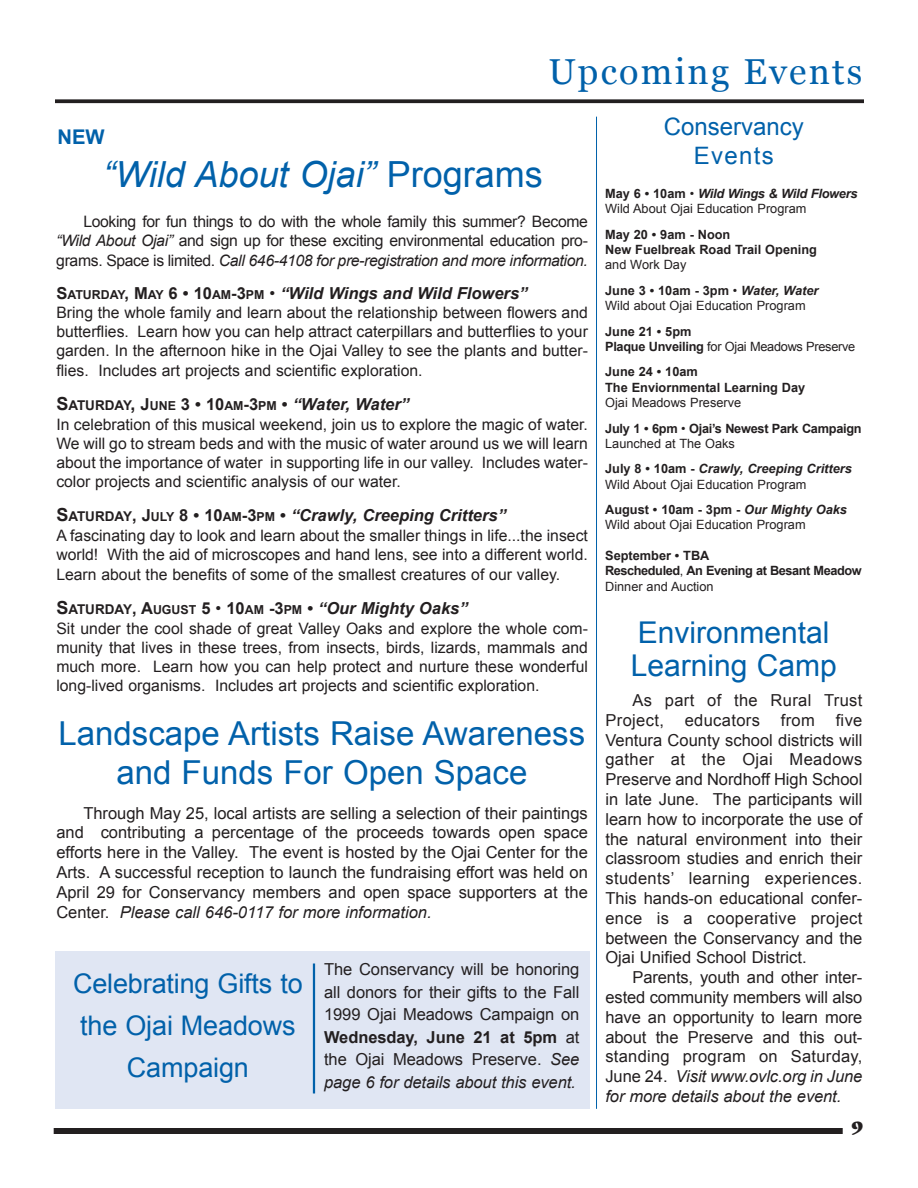
<style>
.page{position:relative;width:918px;height:1188px;background:#fff}
.page>*{position:absolute;margin:0;border:0;box-sizing:border-box;transform-origin:0 0}
.t1{font:italic 36px "Arial";color:#0161aa}
.t2{font:36px "Georgia";letter-spacing:.06em;color:#0161aa}
.t3{font:33px/39.6px "Arial";color:#0161aa;text-align:center}
.t4{font:30px/33px "Arial";color:#0161aa}
.t5{font:27px/42px "Arial";letter-spacing:-.005em;color:#0161aa;text-align:center}
.t6{font:24px/28.8px "Arial";color:#0161aa;text-align:center}
.t7{font:700 20.25px "Arial";color:#0161aa}
.t8{font:900 18px "Garamond";color:#231f20}
.t9{font:16.5px/19.8px "Arial";color:#231f20;text-align:justify}
.t10{font:italic 700 16.5px "Arial";color:#231f20}
.t11{font:16.5px/19.8px "Arial";letter-spacing:.02em;color:#231f20}
.t12{font:15.75px/18.9px "Arial";color:#231f20;text-align:justify}
.t13{font:12.75px/15.3px "Arial";color:#231f20}
.t14{font:700 12.75px/15.3px "Arial";color:#231f20}
.t15{font:700 12.75px/15.3px "Arial";letter-spacing:-.035em;color:#231f20}
.t16{font:700 12.75px/25.5px "Arial";letter-spacing:-.02em;color:#231f20}
.t17{font:italic 700 12.75px/25.5px "Arial";color:#231f20}
.s1{font-style:normal}
.s2{font-style:italic}
.s3{font-style:normal;font-size:12.3px}
.s4{font-weight:400;font-style:normal}
.s5{font-style:normal;font-size:18px}
.s6{font-style:normal;font-size:13.5px}
.s7{font-weight:700}
.s8{font-weight:700;font-style:italic}
.s9{font-weight:400}
</style>
<div class="page">
<div style="left:55px;top:951px;width:534px;height:158px;background:#e0e6f3"></div>
<div style="left:54px;top:1128px;width:789px;height:6px;background:#231f20"></div>
<svg style="left:55px;top:99px;width:809px;height:4px;background:#373334"></svg>
<hr style="left:313px;top:964px;width:2px;height:129px;background:#0161aa">
<hr style="left:596px;top:117px;width:1px;height:992px;background:#0161aa">
<h1 class="t2" style="left:549px;top:51px;width:315px">Upcoming Events</h1>
<p class="t7" style="left:57px;top:126px;width:49px">NEW</p>
<h1 class="t1" style="left:103px;top:155px;width:441px">“Wild About Ojai” <span class="s1">Programs</span></h1>
<p class="t12" style="left:56px;top:212px;width:533px;text-indent:27px">Looking for fun things to do with the whole family this summer? Become <span class="s2">“Wild About Ojai”</span> and sign up for these exciting environmental education pro&shy;grams. Space is limited. <span class="s2">Call 646-4108 for pre-registration and more information.</span></p>
<p class="t10" style="left:56px;top:284px;width:473px"><span class="s1">S</span><span class="s3">ATURDAY</span><span class="s1">, M</span><span class="s3">AY</span> <span class="s1">6 • 10</span><span class="s3">AM</span><span class="s1">-3</span><span class="s3">PM</span> <span class="s4">•</span> “Wild Wings and Wild Flowers”</p>
<p class="t12" style="left:56px;top:303px;width:533px">Bring the whole family and learn about the relationship between flowers and butterflies. Learn how you can help attract caterpillars and butterflies to your garden. In the afternoon hike in the Ojai Valley to see the plants and butter&shy;flies. Includes art projects and scientific exploration.</p>
<p class="t10" style="left:56px;top:395px;width:354px"><span class="s5">S</span><span class="s6">ATURDAY</span><span class="s5">,</span> <span class="s1">J</span><span class="s3">UNE</span> <span class="s1">3 • 10</span><span class="s3">AM</span><span class="s1">-3</span><span class="s3">PM</span> <span class="s1">•</span> “Water, Water”</p>
<p class="t12" style="left:56px;top:415px;width:533px">In celebration of this musical weekend, join us to explore the magic of water.<br>We will go to stream beds and with the music of water around us we will learn about the importance of water in supporting life in our valley. Includes water&shy;color projects and scientific analysis of our water.</p>
<p class="t10" style="left:56px;top:506px;width:451px"><span class="s5">S</span><span class="s6">ATURDAY</span><span class="s1">, J</span><span class="s3">ULY</span> <span class="s1">8 • 10</span><span class="s3">AM</span><span class="s1">-3</span><span class="s3">PM</span> <span class="s1">•</span> “Crawly, Creeping Critters”</p>
<p class="t12" style="left:56px;top:526px;width:533px">A fascinating day to look and learn about the smaller things in life...the insect world! With the aid of microscopes and hand lens, see into a different world.<br>Learn about the benefits of some of the smallest creatures of our valley.</p>
<p class="t10" style="left:56px;top:599px;width:413px"><span class="s5">S</span><span class="s6">ATURDAY</span><span class="s1">, A</span><span class="s3">UGUST</span> <span class="s1">5</span> <span class="s4">•</span> <span class="s1">10</span><span class="s3">AM</span> <span class="s1">-3</span><span class="s3">PM</span> <span class="s1">•</span> “Our Mighty Oaks”</p>
<p class="t12" style="left:56px;top:619px;width:533px">Sit under the cool shade of great Valley Oaks and explore the whole com&shy;munity that lives in these trees, from insects, birds, lizards, mammals and much more. Learn how you can help protect and nurture these wonderful long-lived organisms. Includes art projects and scientific exploration.</p>
<h2 class="t3" style="left:59px;top:713px;width:528px">Landscape Artists Raise Awareness and Funds For Open Space</h2>
<p class="t9" style="left:56px;top:803px;width:533px;text-indent:27px">Through May 25, local artists are selling a selection of their paintings and contributing a percentage of the proceeds towards open space efforts here in the Valley. The event is hosted by the Ojai Center for the Arts. A successful reception to launch the fundraising effort was held on April 29 for Conservancy members and open space supporters at the Center. <span class="s2">Please call 646-0117 for more information.</span></p>
<h3 class="t5" style="left:73px;top:963px;width:231px">Celebrating Gifts to the Ojai Meadows<br>Campaign</h3>
<p class="t9" style="left:324px;top:958px;width:257px;line-height:22.5px">The Conservancy will be honoring all donors for their gifts to the Fall 1999 Ojai Meadows Campaign on <span class="s7">Wednesday, June 21 at 5pm</span> at the Ojai Meadows Preserve. <span class="s2">See page 6 for details about this event.</span></p>
<h3 class="t6" style="left:664px;top:112px;width:142px">Conservancy<br>Events</h3>
<p class="t13" style="left:605px;top:186px;width:254px"><span class="s7">May 6 • 10am</span> • <span class="s8">Wild Wings &amp; Wild Flowers<br></span>Wild About Ojai Education Program</p>
<p class="t14" style="left:605px;top:227px;width:213px">May 20 • 9am - Noon<br>New Fuelbreak Road Trail Opening</p>
<p class="t14" style="left:605px;top:252px;width:215px;line-height:25.5px"><span class="s9">and Work Day<br></span>June 3 • 10am - 3pm <span class="s9">•</span> <span class="s2">Water, Water</span></p>
<p class="t13" style="left:605px;top:298px;width:202px">Wild about Ojai Education Program</p>
<p class="t14" style="left:605px;top:324px;width:252px">June 21 • 5pm<br>Plaque Unveiling <span class="s9">for Ojai Meadows Preserve</span></p>
<p class="t14" style="left:605px;top:364px;width:202px">June 24 • 10am<br>The Enviornmental Learning Day</p>
<p class="t16" style="left:605px;top:390px;width:258px"><span class="s9">Ojai Meadows Preserve<br></span>July 1 • 6pm <span class="s9">•</span> Ojai’s Newest Park Campaign</p>
<p class="t17" style="left:605px;top:431px;width:248px"><span class="s4">Launched at The Oaks<br></span><span class="s1">July 8 • 10am -</span> Crawly, Creeping Critters</p>
<p class="t13" style="left:605px;top:471px;width:243px;line-height:25.5px">Wild About Ojai Education Program<br><span class="s7">August • 10am - 3pm -</span> <span class="s8">Our Mighty Oaks</span></p>
<p class="t13" style="left:605px;top:517px;width:202px">Wild about Ojai Education Program</p>
<p class="t15" style="left:605px;top:548px;width:258px">September • TBA<br>Rescheduled<span class="s9">,</span> An Evening at Besant Meadow<br><span class="s9">Dinner and Auction</span></p>
<h3 class="t4" style="left:631px;top:616px;width:207px">Environmental<br>Learning Camp</h3>
<p class="t11" style="left:605px;top:690px;width:259px;text-indent:27px">As part of the Rural Trust<br>Project,</p>
<p class="t9" style="left:605px;top:710px;width:259px;text-indent:230px">five Ventura County school districts will gather at the Ojai Meadows Preserve and Nordhoff High School in late June. The participants will learn how to incorporate the use of the natural environment into their classroom studies and enrich their students’ learning experiences.<br>This hands-on educational confer&shy;ence is a cooperative project between the Conservancy and the Ojai Unified School District.</p>
<p class="t9" style="left:605px;top:968px;width:259px;text-indent:27px">Parents, youth and other inter&shy;ested community members will also have an opportunity to learn more about the Preserve and this out&shy;standing program on Saturday, June 24. <span class="s2">Visit www.ovlc.org in June for more details about the event.</span></p>
<p class="t11" style="left:685px;top:710px;width:77px">educators</p>
<p class="t9" style="left:781px;top:710px;width:36px">from</p>
<p class="t8" style="left:852px;top:1120px;width:13px">9</p>
</div>
